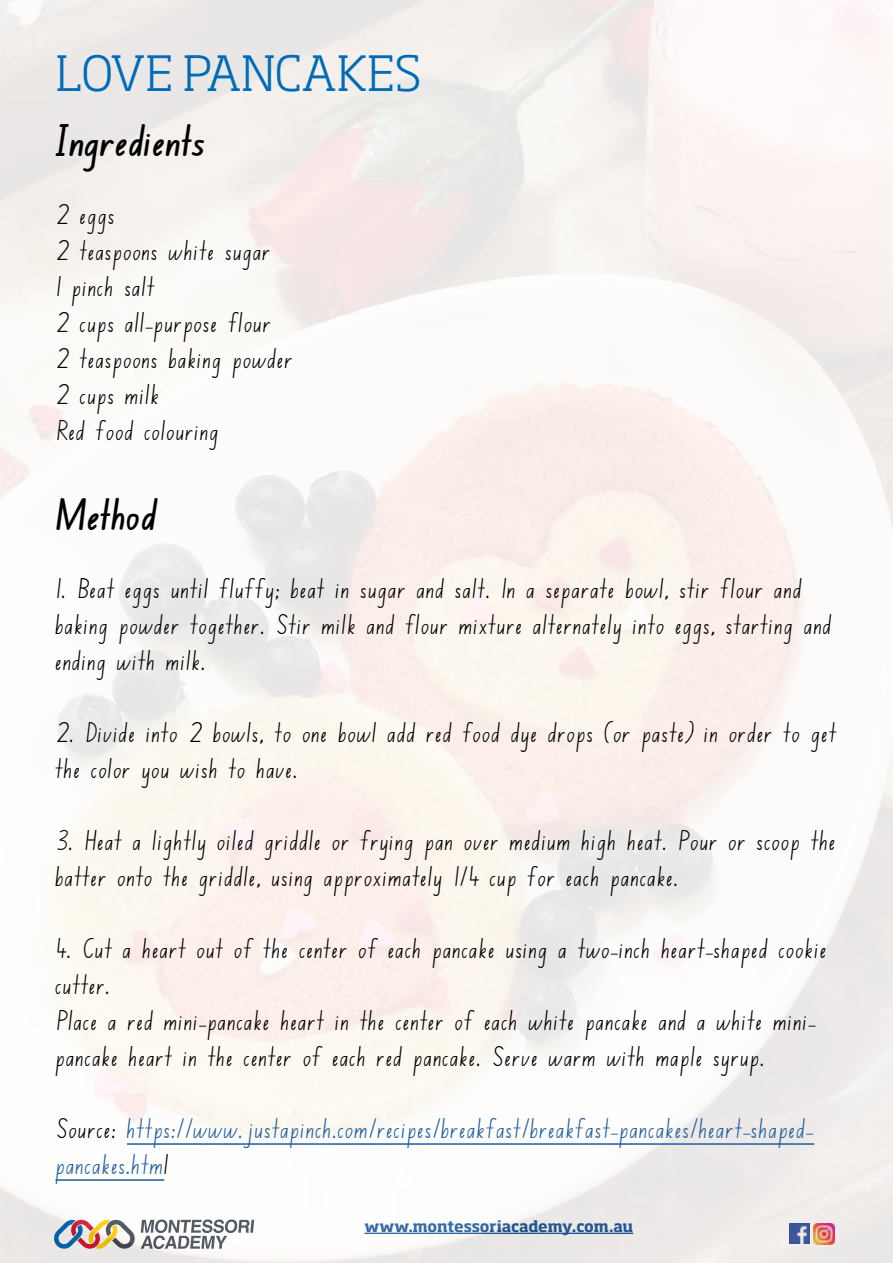
<style>
.page{position:relative;width:893px;height:1263px;background:#fff}
.page>*{position:absolute;margin:0;border:0;box-sizing:border-box;transform-origin:0 0}
.t1{font:700 48px "Foundation";color:#000}
.t2{font:300 48px "Soho Std";color:#006bb6}
.t3{font:30px/36px "NSW";color:#000}
.t4{font:30px/36px "NSW";color:#215e9e}
.t5{font:700 15px "Soho Std";letter-spacing:-.01em;color:#215e9e}
.s1{color:#000}
</style>
<div class="page">
<img style="left:0;top:0;width:893px;height:1263px">
<hr style="left:127px;top:1143px;width:687px;height:2px;background:#215e9e">
<hr style="left:56px;top:1179px;width:108px;height:2px;background:#215e9e">
<h1 class="t2" style="left:56px;top:43px;width:367px">LOVE PANCAKES</h1>
<h1 class="t1" style="left:56px;top:115px;width:150px">Ingredients</h1>
<p class="t3" style="left:56px;top:200px;width:240px">2 eggs<br>2 teaspoons white sugar<br>1 pinch salt<br>2 cups all-purpose flour<br>2 teaspoons baking powder<br>2 cups milk<br>Red food colouring</p>
<h1 class="t1" style="left:56px;top:490px;width:102px">Method</h1>
<p class="t3" style="left:56px;top:575px;width:779px">1. Beat eggs until fluffy; beat in sugar and salt. In a separate bowl, stir flour and baking powder together. Stir milk and flour mixture alternately into eggs, starting and ending with milk.</p>
<p class="t3" style="left:56px;top:719px;width:783px">2. Divide into 2 bowls, to one bowl add red food dye drops (or paste) in order to get the color you wish to have.</p>
<p class="t3" style="left:56px;top:827px;width:783px">3. Heat a lightly oiled griddle or frying pan over medium high heat. Pour or scoop the batter onto the griddle, using approximately 1/4 cup for each pancake.</p>
<p class="t3" style="left:56px;top:935px;width:774px">4. Cut a heart out of the center of each pancake using a two-inch heart-shaped cookie cutter.<br>Place a red mini-pancake heart in the center of each white pancake and a white mini&shy;pancake heart in the center of each red pancake. Serve warm with maple syrup.</p>
<p class="t4" style="left:56px;top:1115px;width:760px"><span class="s1">Source:</span> https://www.justapinch.com/recipes/breakfast/breakfast-pancakes/heart-shaped&shy;pancakes.htm<span class="s1">l</span></p>
<p class="t5" style="left:364px;top:1217px;width:270px">www.montessoriacademy.com.au</p>
</div>
